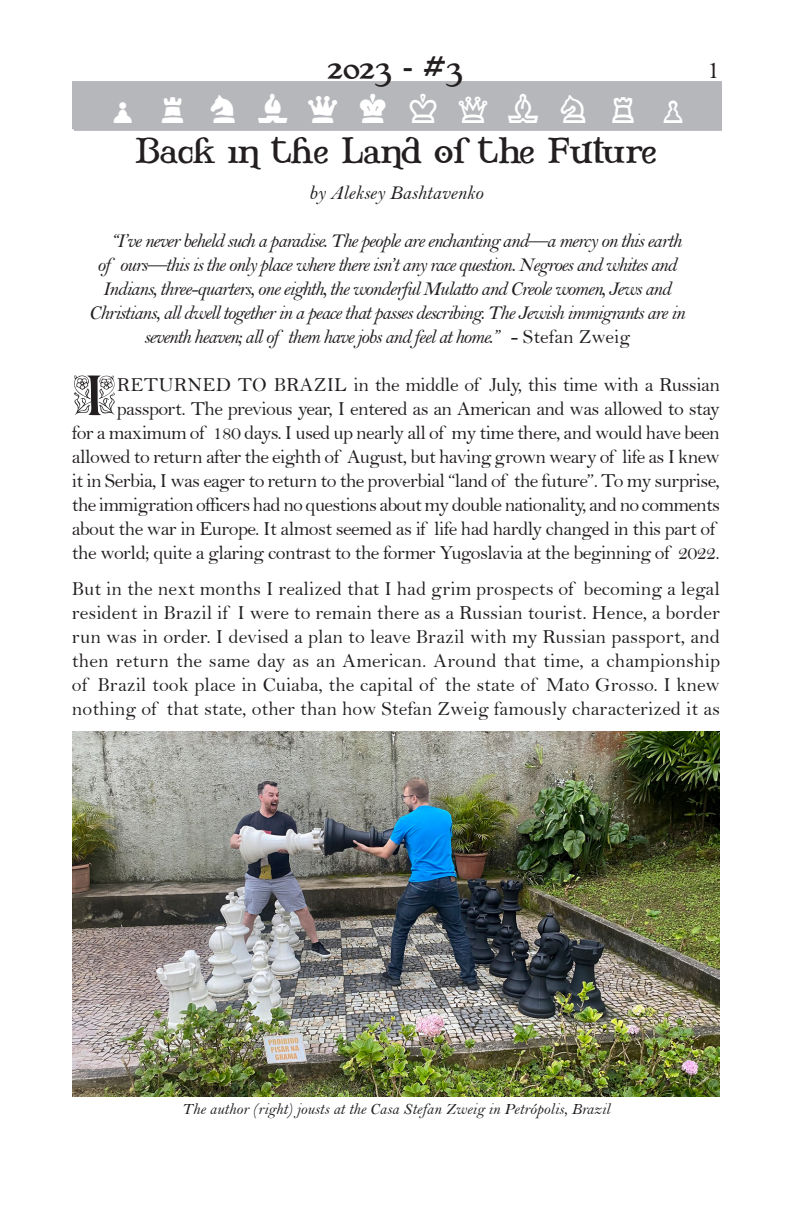
<style>
.page{position:relative;width:792px;height:1224px;background:#fff}
.page>*{position:absolute;margin:0;border:0;box-sizing:border-box;transform-origin:0 0}
.t1{font:51.4px "Zallman Caps";color:#231f20}
.t2{font:36px "Chess Piece";letter-spacing:.39em;color:#fff}
.t3{font:32px "Mary Jane Alternate";color:#231f20}
.t4{font:28px "Mary Jane Antique";color:#231f20}
.t5{font:28px "Bell";color:#231f20}
.t6{font:20px/24px "Bell";letter-spacing:-.03em;color:#231f20;text-align:right}
.t7{font:20px "Bell MT Italic";letter-spacing:-.05em;color:#231f20}
.t8{font:20px "Bell MT Italic";color:#231f20}
.t9{font:16px "Bell MT Italic";color:#231f20}
.s1{font-family:"Mary Jane Antique"}
.s2{font-family:"Bell"}
</style>
<div class="page">
<div style="left:72px;top:81px;width:650px;height:48px;background:#b6b7bb"></div>
<div style="left:74px;top:89px;width:648px;height:42px;border:2px solid #b6b7bb"></div>
<img style="left:72px;top:732px;width:648px;height:364px">
<h3 class="t4" style="left:327px;top:43px;width:137px">2023 - #3</h3>
<h3 class="t5" style="left:706px;top:53px;width:15px">1</h3>
<h2 class="t2" style="left:105px;top:89px;width:588px">otjnwlkqbhrp</h2>
<h3 class="t3" style="left:135px;top:128px;width:523px">Back in th<span class="s1">e La</span>nd of t<span class="s1">he F</span>u<span class="s1">ture</span></h3>
<p class="t8" style="left:309px;top:181px;width:176px">by Aleksey Bashtavenko</p>
<p class="t7" style="left:110px;top:229px;width:573px">“I’ve never beheld such a paradise. The people are enchanting and—a mercy on this earth</p>
<p class="t7" style="left:97px;top:253px;width:581px">of ours—this is the only place where there isn’t any race question. Negroes and whites and</p>
<p class="t7" style="left:103px;top:277px;width:570px">Indians, three-quarters, one eighth, the wonderful Mulatto and Creole women, Jews and</p>
<p class="t7" style="left:89px;top:301px;width:598px">Christians, all dwell together in a peace that passes describing. The Jewish immigrants are in</p>
<p class="t7" style="left:144px;top:325px;width:488px">seventh heaven; all of them have jobs and feel at home.” <span class="s2">- Stefan Zweig</span></p>
<h1 class="t1" style="left:72px;top:367px;width:46px">I</h1>
<p class="t6" style="left:72px;top:373px;width:650px">RETURNED TO BRAZIL in the middle of July, this time with a Russian passport. The previous year, I entered as an American and was allowed to stay<br>for a maximum of 180 days. I used up nearly all of my time there, and would have been allowed to return after the eighth of August, but having grown weary of life as I knew it in Serbia, I was eager to return to the proverbial “land of the future”. To my surprise, the immigration officers had no questions about my double nationality, and no comments about the war in Europe. It almost seemed as if life had hardly changed in this part of the world; quite a glaring contrast to the former Yugoslavia at the beginning of 2022.</p>
<p class="t6" style="left:72px;top:577px;width:650px;text-align:justify">But in the next months I realized that I had grim prospects of becoming a legal resident in Brazil if I were to remain there as a Russian tourist. Hence, a border run was in order. I devised a plan to leave Brazil with my Russian passport, and then return the same day as an American. Around that time, a championship of Brazil took place in Cuiaba, the capital of the state of Mato Grosso. I knew nothing of that state, other than how Stefan Zweig famously characterized it as</p>
<p class="t9" style="left:182px;top:1099px;width:430px">The author (right) jousts at the Casa Stefan Zweig in Petrópolis, Brazil</p>
</div>
